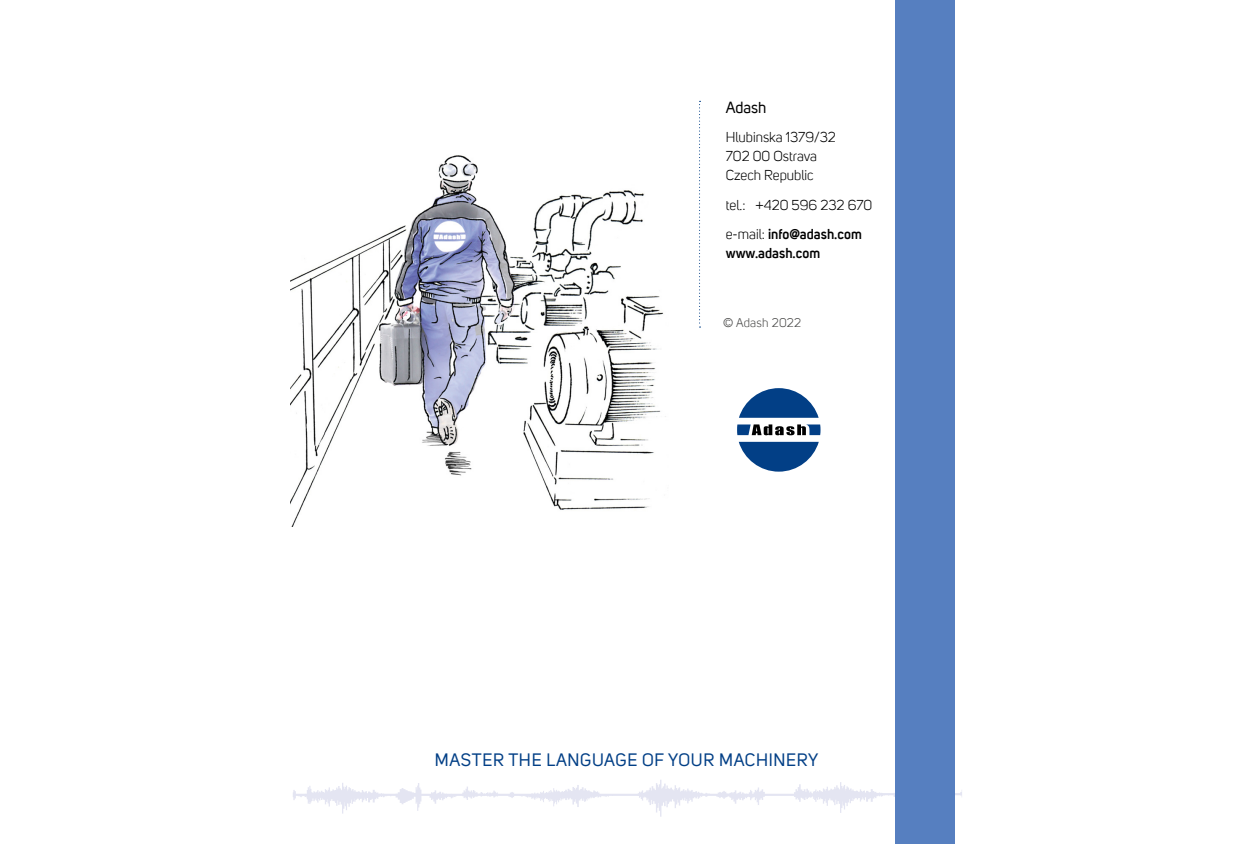
<style>
.page{position:relative;width:1260px;height:844px;background:#fff}
.page>*{position:absolute;margin:0;border:0;box-sizing:border-box;transform-origin:0 0}
.t1{font:17.5px "Uni Sans";letter-spacing:.04em;color:#023f86}
.t2{font:15.75px "Uni Sans";color:#000}
.t3{font:14px/19.2px "Uni Sans";color:#000}
.t4{font:600 14px "Uni Sans";color:#000}
.t5{font:12.25px "Uni Sans";letter-spacing:.02em;color:#4a4a49}
.s1{font-weight:600}
</style>
<div class="page">
<img style="left:290px;top:155px;width:376px;height:371px">
<svg style="left:737px;top:388px;width:84px;height:83px"></svg>
<svg style="left:699px;top:101px;width:2px;height:226px"></svg>
<svg style="left:293px;top:780px;width:669px;height:36px"></svg>
<div style="left:895px;top:0;width:60px;height:843px;background:#567fc0"></div>
<p class="t2" style="left:726px;top:101px;width:42px">Adash</p>
<p class="t3" style="left:726px;top:129px;width:112px">Hlubinska 1379/32<br>702 00 Ostrava<br>Czech Republic</p>
<p class="t3" style="left:726px;top:191px;width:148px;line-height:29.2px">tel.: +420 596 232 670 e-mail: <span class="s1">info@adash.com</span></p>
<p class="t4" style="left:726px;top:245px;width:96px">www.adash.com</p>
<p class="t5" style="left:723px;top:317px;width:80px">© Adash 2022</p>
<p class="t1" style="left:435px;top:752px;width:385px">MASTER THE LANGUAGE OF YOUR MACHINERY</p>
</div>
